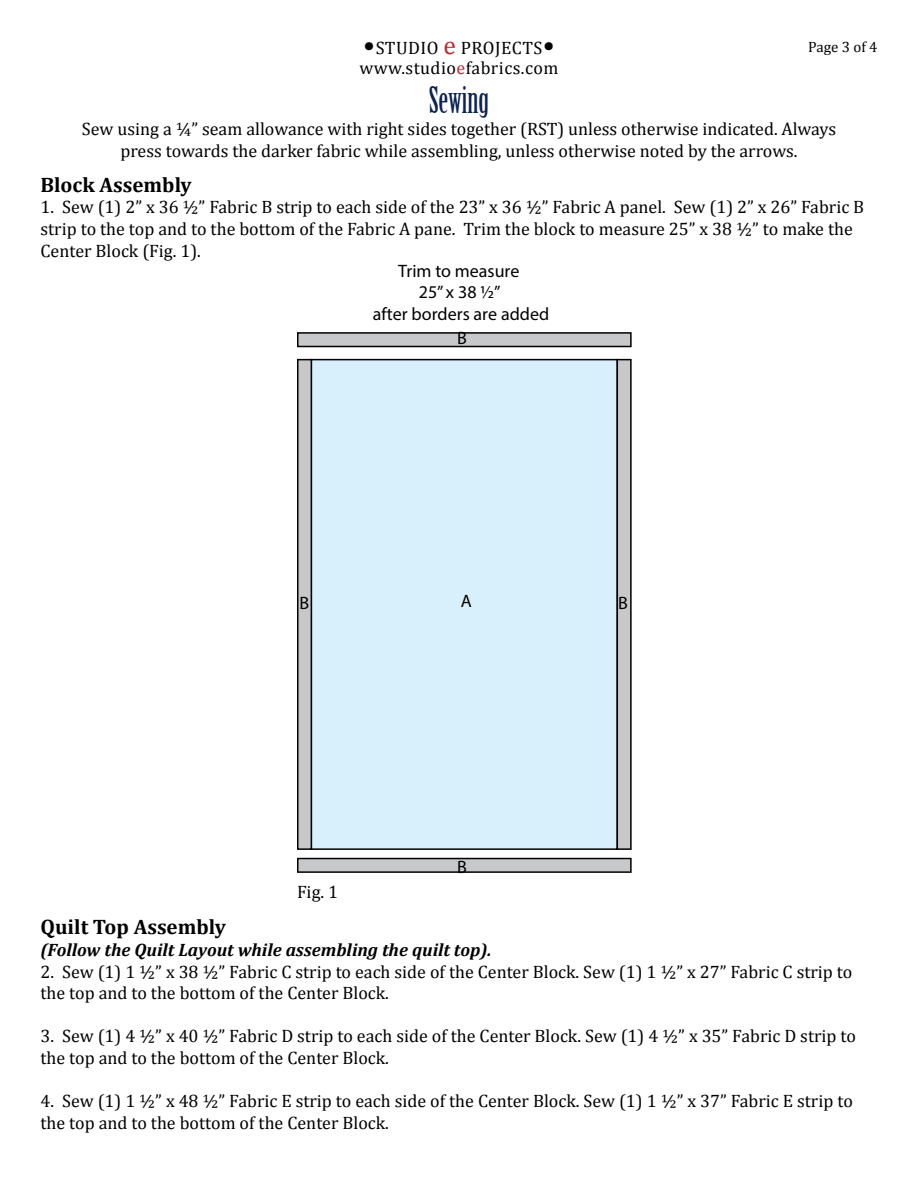
<style>
.page{position:relative;width:918px;height:1188px;background:#fff}
.page>*{position:absolute;margin:0;border:0;box-sizing:border-box;transform-origin:0 0}
.t1{font:36px "Birch Std";color:#0b2352}
.t2{font:700 21px "Cambria";color:#000}
.t3{font:18px/21.6px "Cambria";color:#000}
.t4{font:italic 700 18px "Cambria";color:#000}
.t5{font:18px/21.6px "Myriad Pro";color:#000;text-align:center}
.t6{font:18px "Cambria";letter-spacing:.025em;color:#000}
.t7{font:15px "Cambria";color:#000}
.s1{font-size:27px}
.s2{font-size:25.5px;color:#c1272d}
.s3{color:#c0272e}
</style>
<div class="page">
<div style="left:311px;top:359px;width:307px;height:491px;background:#d7f0fc;border:2px solid #000"></div>
<div style="left:298px;top:360px;width:13px;height:489px;background:#c7c8ca"></div>
<div style="left:297px;top:359px;width:15px;height:491px;border:2px solid #000"></div>
<div style="left:617px;top:360px;width:14px;height:489px;background:#c7c8ca"></div>
<div style="left:617px;top:359px;width:15px;height:491px;border:2px solid #000"></div>
<div style="left:298px;top:333px;width:333px;height:14px;background:#c7c8ca"></div>
<div style="left:297px;top:332px;width:335px;height:15px;border:2px solid #000"></div>
<div style="left:298px;top:859px;width:333px;height:13px;background:#c7c8ca"></div>
<div style="left:297px;top:858px;width:335px;height:15px;border:2px solid #000"></div>
<p class="t6" style="left:363px;top:37px;width:193px"><span class="s1">•</span>STUDIO <span class="s2">e</span> PROJECTS<span class="s1">•</span></p>
<p class="t7" style="left:808px;top:38px;width:71px">Page 3 of 4</p>
<p class="t6" style="left:360px;top:57px;width:200px">www.studio<span class="s3">e</span>fabrics.com</p>
<h1 class="t1" style="left:429px;top:80px;width:62px">Sewing</h1>
<p class="t3" style="left:82px;top:118px;width:756px;text-align:center">Sew using a ¼” seam allowance with right sides together (RST) unless otherwise indicated. Always press towards the darker fabric while assembling, unless otherwise noted by the arrows.</p>
<p class="t2" style="left:40px;top:170px;width:153px">Block Assembly</p>
<p class="t3" style="left:40px;top:196px;width:825px">1. Sew (1) 2” x 36 ½” Fabric B strip to each side of the 23” x 36 ½” Fabric A panel. Sew (1) 2” x 26” Fabric B strip to the top and to the bottom of the Fabric A pane. Trim the block to measure 25” x 38 ½” to make the<br>Center Block (Fig. 1).</p>
<p class="t5" style="left:373px;top:260px;width:178px">Trim to measure<br>25” x 38 ½”<br>after borders are added</p>
<p class="t5" style="left:457px;top:327px;width:11px">B</p>
<p class="t5" style="left:461px;top:590px;width:13px">A</p>
<p class="t5" style="left:300px;top:592px;width:11px">B</p>
<p class="t5" style="left:618px;top:592px;width:11px">B</p>
<p class="t3" style="left:297px;top:881px;width:43px">Fig. 1</p>
<p class="t5" style="left:457px;top:856px;width:11px">B</p>
<p class="t2" style="left:40px;top:912px;width:187px">Quilt Top Assembly</p>
<p class="t4" style="left:40px;top:937px;width:453px">(Follow the Quilt Layout while assembling the quilt top).</p>
<p class="t3" style="left:40px;top:961px;width:813px">2. Sew (1) 1 ½” x 38 ½” Fabric C strip to each side of the Center Block. Sew (1) 1 ½” x 27” Fabric C strip to the top and to the bottom of the Center Block.</p>
<p class="t3" style="left:40px;top:1025px;width:817px">3. Sew (1) 4 ½” x 40 ½” Fabric D strip to each side of the Center Block. Sew (1) 4 ½” x 35” Fabric D strip to the top and to the bottom of the Center Block.</p>
<p class="t3" style="left:40px;top:1090px;width:814px">4. Sew (1) 1 ½” x 48 ½” Fabric E strip to each side of the Center Block. Sew (1) 1 ½” x 37” Fabric E strip to the top and to the bottom of the Center Block.</p>
</div>
